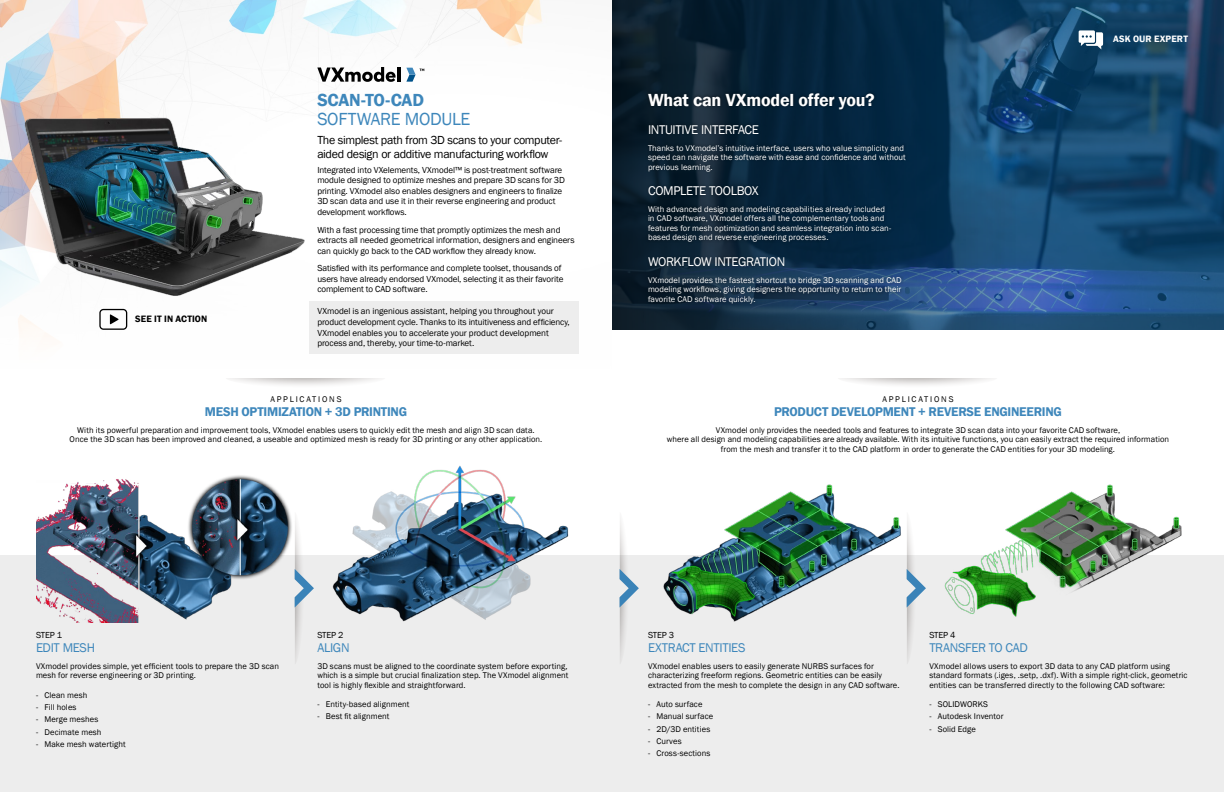
<style>
.page{position:relative;width:1224px;height:792px;background:#fff}
.page>*{position:absolute;margin:0;border:0;box-sizing:border-box;transform-origin:0 0}
.t1{font:600 18px "Franklin Gothic";letter-spacing:-.015em;color:#fff}
.t2{font:18px "Franklin Gothic";letter-spacing:-.015em;color:#3e87bb}
.t3{font:600 18px "Franklin Gothic";letter-spacing:-.015em;color:#3e87bb}
.t4{font:600 13px "Franklin Gothic";letter-spacing:-.02em;color:#3e87bb}
.t5{font:13px "Franklin Gothic";letter-spacing:-.025em;color:#fff}
.t6{font:13px "Franklin Gothic";letter-spacing:-.025em;color:#3e87bb}
.t7{font:12px/14px "Franklin Gothic";letter-spacing:-.03em;color:#000}
.t8{font:600 9.5px "Franklin Gothic";letter-spacing:.01em;color:#000}
.t9{font:600 9.5px "Franklin Gothic";letter-spacing:.015em;color:#fff}
.t10{font:9px/10.5px "Franklin Gothic";letter-spacing:-.01em;color:#000}
.t11{font:8.5px/9.5px "Franklin Gothic";letter-spacing:.005em;color:#000}
.t12{font:8.5px/9.5px "Franklin Gothic";letter-spacing:.005em;color:#fff}
.t13{font:8.5px "Franklin Gothic";letter-spacing:.21em;color:#000}
</style>
<div class="page">
<img style="left:0;top:0;width:579px;height:332px">
<div style="left:0;top:556px;width:1224px;height:236px;background:#ededed"></div>
<div style="left:309px;top:302px;width:270px;height:52px;background:#ededed"></div>
<img style="left:1016px;top:0;width:208px;height:330px">
<svg style="left:612px;top:0;width:404px;height:330px;background:#113451"></svg>
<img style="left:36px;top:475px;width:259px;height:148px">
<img style="left:317px;top:465px;width:259px;height:157px">
<img style="left:648px;top:484px;width:259px;height:138px">
<img style="left:929px;top:484px;width:259px;height:133px">
<img style="left:24px;top:67px;width:296px;height:270px">
<svg style="left:317px;top:67px;width:79px;height:15px"></svg>
<hr style="left:397px;top:67px;width:3px;height:15px;background:#000">
<svg style="left:406px;top:68px;width:18px;height:14px"></svg>
<svg style="left:227px;top:378px;width:154px;height:7px"></svg>
<svg style="left:839px;top:378px;width:154px;height:7px"></svg>
<svg style="left:907px;top:518px;width:19px;height:144px"></svg>
<svg style="left:620px;top:518px;width:19px;height:144px"></svg>
<svg style="left:295px;top:518px;width:19px;height:144px"></svg>
<div style="left:645px;top:91px;width:264px;height:216px;background:#000;opacity:.5"></div>
<svg style="left:99px;top:309px;width:28px;height:21px"></svg>
<svg style="left:1079px;top:30px;width:24px;height:19px"></svg>
<p class="t8" style="left:135px;top:313px;width:73px">SEE IT IN ACTION</p>
<h1 class="t3" style="left:317px;top:89px;width:108px">SCAN-TO-CAD</h1>
<h1 class="t2" style="left:317px;top:108px;width:155px">SOFTWARE MODULE</h1>
<h3 class="t7" style="left:317px;top:133px;width:246px">The simplest path from 3D scans to your computer&shy;aided design or additive manufacturing workflow</h3>
<p class="t10" style="left:317px;top:165px;width:249px">Integrated into VXelements, VXmodel™ is post-treatment software module designed to optimize meshes and prepare 3D scans for 3D printing. VXmodel also enables designers and engineers to finalize 3D scan data and use it in their reverse engineering and product development workflows.</p>
<p class="t10" style="left:317px;top:225px;width:259px">With a fast processing time that promptly optimizes the mesh and extracts all needed geometrical information, designers and engineers can quickly go back to the CAD workflow they already know.</p>
<p class="t10" style="left:317px;top:263px;width:248px">Satisfied with its performance and complete toolset, thousands of users have already endorsed VXmodel, selecting it as their favorite complement to CAD software.</p>
<p class="t10" style="left:317px;top:306px;width:254px">VXmodel is an ingenious assistant, helping you throughout your product development cycle. Thanks to its intuitiveness and efficiency, VXmodel enables you to accelerate your product development process and, thereby, your time-to-market.</p>
<p class="t13" style="left:270px;top:394px;width:73px">APPLICATIONS</p>
<h2 class="t4" style="left:205px;top:403px;width:204px">MESH OPTIMIZATION + 3D PRINTING</h2>
<p class="t11" style="left:70px;top:425px;width:474px;text-align:center">With its powerful preparation and improvement tools, VXmodel enables users to quickly edit the mesh and align 3D scan data.<br>Once the 3D scan has been improved and cleaned, a useable and optimized mesh is ready for 3D printing or any other application.</p>
<p class="t10" style="left:36px;top:630px;width:28px">STEP 1</p>
<h2 class="t6" style="left:36px;top:639px;width:61px">EDIT MESH</h2>
<p class="t11" style="left:36px;top:661px;width:245px">VXmodel provides simple, yet efficient tools to prepare the 3D scan mesh for reverse engineering or 3D printing.</p>
<p class="t11" style="left:36px;top:690px;width:53px">- Clean mesh</p>
<p class="t11" style="left:36px;top:703px;width:42px">- Fill holes</p>
<p class="t11" style="left:36px;top:715px;width:64px">- Merge meshes</p>
<p class="t11" style="left:36px;top:727px;width:67px">- Decimate mesh</p>
<p class="t11" style="left:36px;top:740px;width:91px">- Make mesh watertight</p>
<p class="t10" style="left:317px;top:630px;width:28px">STEP 2</p>
<h2 class="t6" style="left:317px;top:639px;width:34px">ALIGN</h2>
<p class="t11" style="left:317px;top:661px;width:253px;text-align:justify">3D scans must be aligned to the coordinate system before exporting, which is a simple but crucial finalization step. The VXmodel alignment tool is highly flexible and straightforward.</p>
<p class="t11" style="left:317px;top:700px;width:94px">- Entity-based alignment</p>
<p class="t11" style="left:317px;top:712px;width:74px">- Best fit alignment</p>
<h1 class="t1" style="left:648px;top:89px;width:228px">What can VXmodel offer you?</h1>
<h2 class="t5" style="left:648px;top:121px;width:112px">INTUITIVE INTERFACE</h2>
<p class="t12" style="left:648px;top:143px;width:259px">Thanks to VXmodel’s intuitive interface, users who value simplicity and speed can navigate the software with ease and confidence and without previous learning.</p>
<h2 class="t5" style="left:648px;top:183px;width:112px">COMPLETE TOOLBOX</h2>
<p class="t12" style="left:648px;top:205px;width:245px">With advanced design and modeling capabilities already included in CAD software, VXmodel offers all the complementary tools and features for mesh optimization and seamless integration into scan&shy;based design and reverse engineering processes.</p>
<h2 class="t5" style="left:648px;top:254px;width:139px">WORKFLOW INTEGRATION</h2>
<p class="t12" style="left:648px;top:275px;width:255px;text-align:justify">VXmodel provides the fastest shortcut to bridge 3D scanning and CAD modeling workflows, giving designers the opportunity to return to their favorite CAD software quickly.</p>
<p class="t9" style="left:1113px;top:33px;width:76px">ASK OUR EXPERT</p>
<p class="t13" style="left:882px;top:394px;width:73px">APPLICATIONS</p>
<h2 class="t4" style="left:774px;top:403px;width:289px">PRODUCT DEVELOPMENT + REVERSE ENGINEERING</h2>
<p class="t11" style="left:667px;top:425px;width:504px;text-align:center">VXmodel only provides the needed tools and features to integrate 3D scan data into your favorite CAD software,<br>where all design and modeling capabilities are already available. With its intuitive functions, you can easily extract the required information from the mesh and transfer it to the CAD platform in order to generate the CAD entities for your 3D modeling.</p>
<p class="t10" style="left:648px;top:630px;width:28px">STEP 3</p>
<h2 class="t6" style="left:648px;top:639px;width:99px">EXTRACT ENTITIES</h2>
<p class="t11" style="left:648px;top:661px;width:253px">VXmodel enables users to easily generate NURBS surfaces for characterizing freeform regions. Geometric entities can be easily extracted from the mesh to complete the design in any CAD software.</p>
<p class="t11" style="left:648px;top:700px;width:56px">- Auto surface</p>
<p class="t11" style="left:648px;top:712px;width:67px">- Manual surface</p>
<p class="t11" style="left:648px;top:724px;width:64px">- 2D/3D entities</p>
<p class="t11" style="left:648px;top:737px;width:35px">- Curves</p>
<p class="t11" style="left:648px;top:749px;width:64px">- Cross-sections</p>
<p class="t10" style="left:929px;top:630px;width:28px">STEP 4</p>
<h2 class="t6" style="left:929px;top:639px;width:100px">TRANSFER TO CAD</h2>
<p class="t11" style="left:929px;top:661px;width:260px">VXmodel allows users to export 3D data to any CAD platform using standard formats (.iges, .setp, .dxf). With a simple right-click, geometric entities can be transferred directly to the following CAD software:</p>
<p class="t11" style="left:929px;top:700px;width:60px">- SOLIDWORKS</p>
<p class="t11" style="left:929px;top:712px;width:76px">- Autodesk Inventor</p>
<p class="t11" style="left:929px;top:724px;width:48px">- Solid Edge</p>
</div>
